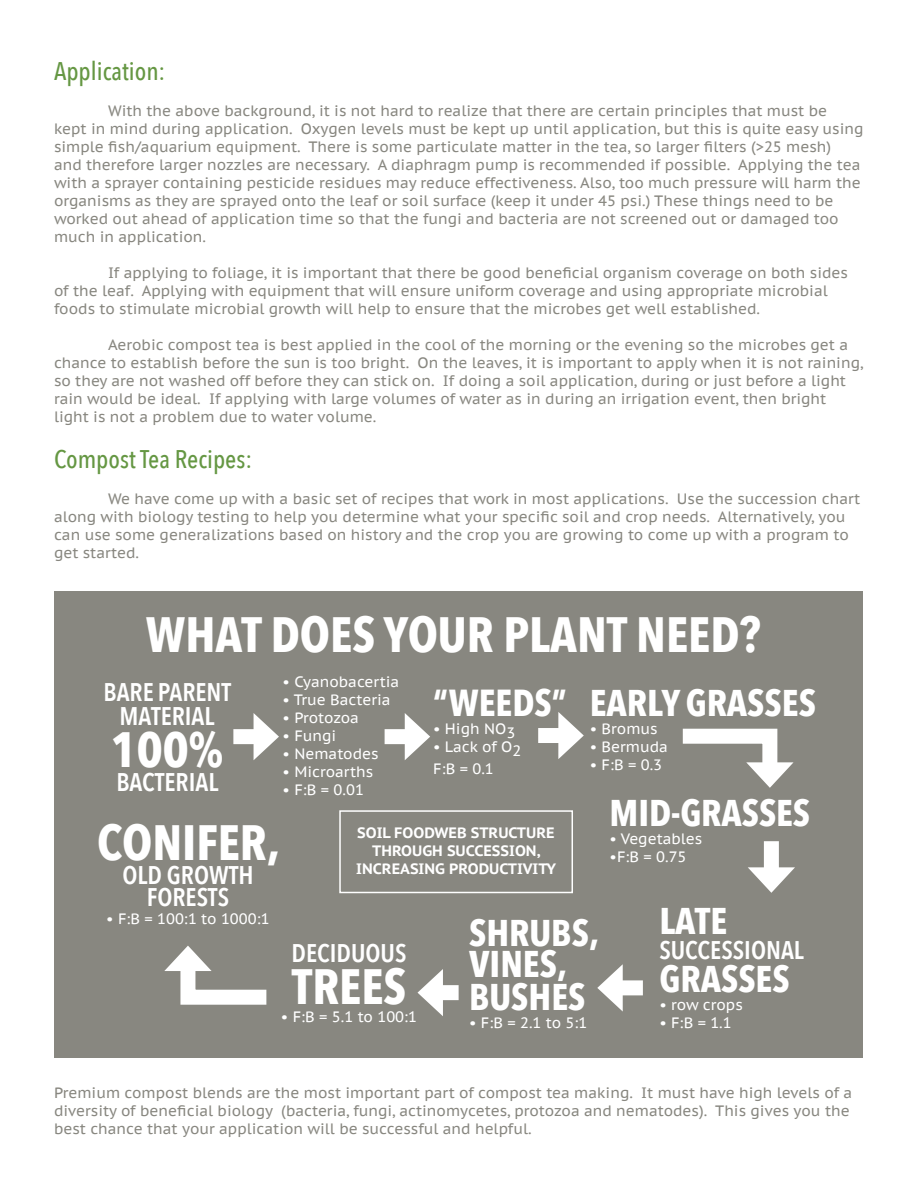
<style>
.page{position:relative;width:918px;height:1188px;background:#fff}
.page>*{position:absolute;margin:0;border:0;box-sizing:border-box;transform-origin:0 0}
.t1{font:700 49.5px "Avenir Next Condensed";color:#fff}
.t2{font:700 37.5px "Avenir Next Condensed";color:#fff}
.t3{font:700 37.2px/32.2px "Avenir Next Condensed";color:#fff}
.t4{font:600 25.5px/24px "Avenir Next Condensed";color:#fff;text-align:center}
.t5{font:500 25.5px "Avenir Next Condensed";color:#659743}
.t6{font:15px/18px "PT Sans Caption";color:#888780}
.t7{font:15px/22.5px "PT Sans Caption";color:#fff}
.t8{font:700 15px/18px "PT Sans Caption";color:#fff;text-align:center}
</style>
<div class="page">
<div style="left:55px;top:592px;width:808px;height:466px;background:#888780"></div>
<div style="left:233px;top:729px;width:30px;height:15px;background:#fff"></div>
<svg style="left:254px;top:713px;width:25px;height:47px"></svg>
<div style="left:385px;top:729px;width:30px;height:15px;background:#fff"></div>
<svg style="left:405px;top:713px;width:25px;height:47px"></svg>
<div style="left:538px;top:728px;width:30px;height:15px;background:#fff"></div>
<svg style="left:558px;top:712px;width:26px;height:47px"></svg>
<svg style="left:682px;top:728px;width:112px;height:60px"></svg>
<div style="left:764px;top:841px;width:15px;height:36px;background:#fff"></div>
<svg style="left:748px;top:867px;width:47px;height:26px"></svg>
<div style="left:613px;top:980px;width:30px;height:15px;background:#fff"></div>
<svg style="left:597px;top:964px;width:26px;height:48px"></svg>
<div style="left:433px;top:985px;width:26px;height:15px;background:#fff"></div>
<svg style="left:418px;top:969px;width:25px;height:47px"></svg>
<svg style="left:164px;top:946px;width:103px;height:59px"></svg>
<div style="left:339px;top:810px;width:234px;height:83px;border:2px solid #fff"></div>
<h3 class="t5" style="left:54px;top:55px;width:113px">Application:</h3>
<p class="t6" style="left:54px;top:101px;width:811px;text-indent:54px">With the above background, it is not hard to realize that there are certain principles that must be kept in mind during application. Oxygen levels must be kept up until application, but this is quite easy using simple fish/aquarium equipment. There is some particulate matter in the tea, so larger filters (&gt;25 mesh)<br>and therefore larger nozzles are necessary. A diaphragm pump is recommended if possible. Applying the tea with a sprayer containing pesticide residues may reduce effectiveness. Also, too much pressure will harm the organisms as they are sprayed onto the leaf or soil surface (keep it under 45 psi.) These things need to be worked out ahead of application time so that the fungi and bacteria are not screened out or damaged too much in application.</p>
<p class="t6" style="left:54px;top:263px;width:796px;text-indent:54px">If applying to foliage, it is important that there be good beneficial organism coverage on both sides of the leaf. Applying with equipment that will ensure uniform coverage and using appropriate microbial foods to stimulate microbial growth will help to ensure that the microbes get well established.</p>
<p class="t6" style="left:54px;top:335px;width:811px;text-indent:54px">Aerobic compost tea is best applied in the cool of the morning or the evening so the microbes get a chance to establish before the sun is too bright. On the leaves, it is important to apply when it is not raining, so they are not washed off before they can stick on. If doing a soil application, during or just before a light rain would be ideal. If applying with large volumes of water as in during an irrigation event, then bright light is not a problem due to water volume.</p>
<h3 class="t5" style="left:54px;top:444px;width:200px">Compost Tea Recipes:</h3>
<p class="t6" style="left:54px;top:489px;width:808px;text-indent:54px">We have come up with a basic set of recipes that work in most applications. Use the succession chart along with biology testing to help you determine what your specific soil and crop needs. Alternatively, you can use some generalizations based on history and the crop you are growing to come up with a program to get started.</p>
<h1 class="t1" style="left:146px;top:604px;width:616px">WHAT DOES YOUR PLANT NEED?</h1>
<h3 class="t4" style="left:104px;top:680px;width:129px">BARE PARENT<br>MATERIAL</h3>
<h1 class="t1" style="left:111px;top:720px;width:114px">100%</h1>
<h3 class="t4" style="left:116px;top:770px;width:104px">BACTERIAL</h3>
<p class="t7" style="left:283px;top:670px;width:118px">• Cyanobacertia</p>
<p class="t7" style="left:283px;top:688px;width:109px">• True Bacteria</p>
<p class="t7" style="left:283px;top:706px;width:78px">• Protozoa</p>
<p class="t7" style="left:283px;top:724px;width:55px">• Fungi</p>
<p class="t7" style="left:283px;top:742px;width:97px">• Nematodes</p>
<p class="t7" style="left:283px;top:760px;width:92px">• Microarths</p>
<p class="t7" style="left:283px;top:778px;width:83px">• F:B = 0.01</p>
<h2 class="t2" style="left:433px;top:679px;width:135px">“WEEDS”</h2>
<p class="t7" style="left:433px;top:717px;width:84px">• High NO3</p>
<p class="t7" style="left:433px;top:735px;width:90px">• Lack of O2<br>F:B = 0.1</p>
<h3 class="t3" style="left:590px;top:686px;width:228px">EARLY GRASSES</h3>
<p class="t7" style="left:590px;top:717px;width:69px">• Bromus</p>
<p class="t7" style="left:590px;top:735px;width:80px">• Bermuda</p>
<p class="t7" style="left:590px;top:753px;width:74px">• F:B = 0.3</p>
<h3 class="t3" style="left:610px;top:796px;width:202px">MID-GRASSES</h3>
<p class="t7" style="left:610px;top:827px;width:94px">• Vegetables</p>
<p class="t7" style="left:610px;top:845px;width:78px">•F:B = 0.75</p>
<h1 class="t1" style="left:97px;top:812px;width:184px">CONIFER,</h1>
<h3 class="t4" style="left:122px;top:863px;width:133px;line-height:22.5px">OLD GROWTH<br>FORESTS</h3>
<p class="t7" style="left:106px;top:907px;width:165px">• F:B = 100:1 to 1000:1</p>
<p class="t8" style="left:356px;top:823px;width:201px">SOIL FOODWEB STRUCTURE<br>THROUGH SUCCESSION,<br>INCREASING PRODUCTIVITY</p>
<h3 class="t3" style="left:659px;top:904px;width:69px">LATE</h3>
<h3 class="t4" style="left:659px;top:938px;width:146px">SUCCESSIONAL</h3>
<h3 class="t3" style="left:659px;top:963px;width:132px">GRASSES</h3>
<p class="t7" style="left:659px;top:993px;width:85px">• row crops</p>
<p class="t7" style="left:659px;top:1011px;width:74px">• F:B = 1.1</p>
<h3 class="t3" style="left:469px;top:916px;width:132px">SHRUBS,<br>VINES,<br>BUSHES</h3>
<p class="t7" style="left:469px;top:1012px;width:120px">• F:B = 2.1 to 5:1</p>
<h3 class="t4" style="left:292px;top:940px;width:116px">DECIDUOUS</h3>
<h1 class="t1" style="left:292px;top:956px;width:116px">TREES</h1>
<p class="t7" style="left:281px;top:1005px;width:138px">• F:B = 5.1 to 100:1</p>
<p class="t6" style="left:54px;top:1083px;width:800px">Premium compost blends are the most important part of compost tea making. It must have high levels of a diversity of beneficial biology (bacteria, fungi, actinomycetes, protozoa and nematodes). This gives you the best chance that your application will be successful and helpful.</p>
</div>
